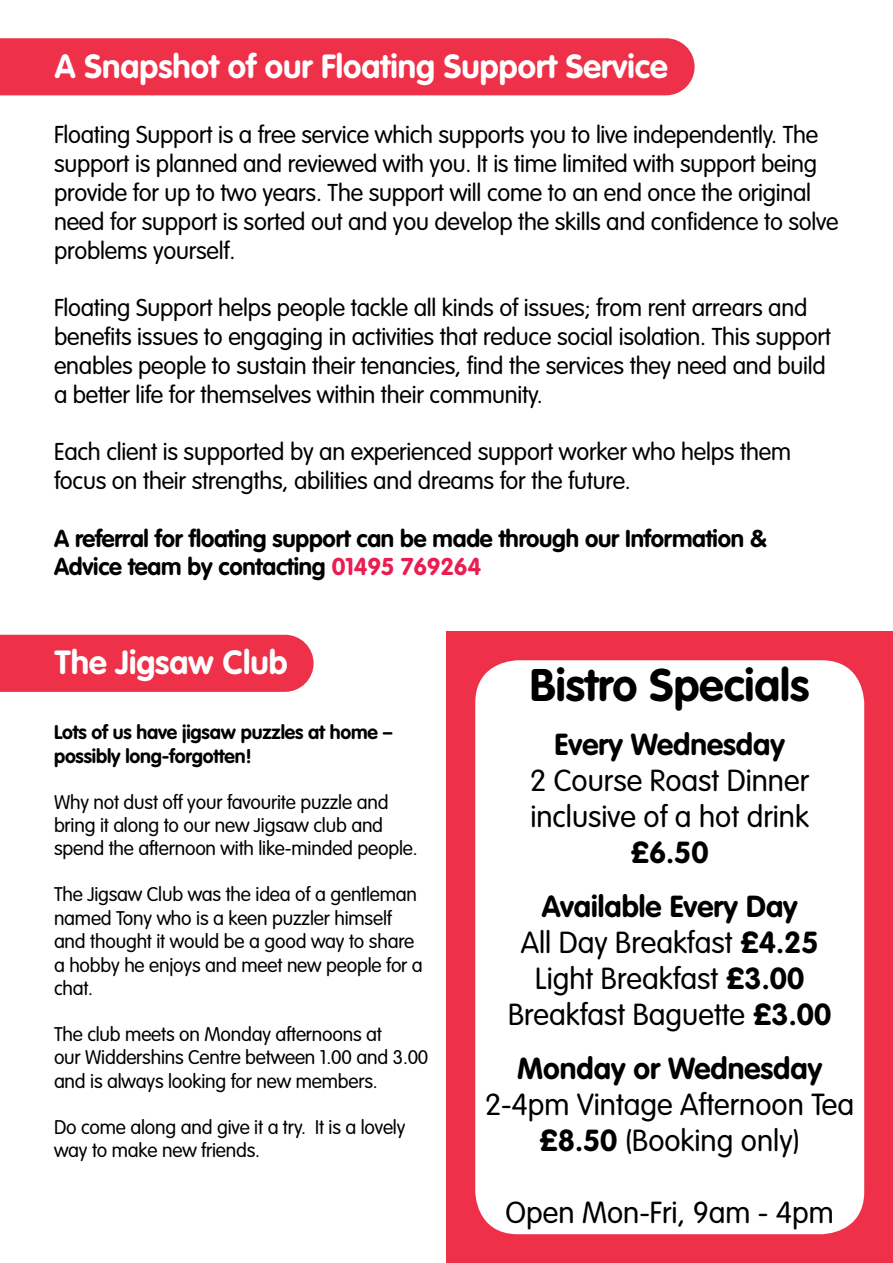
<style>
.page{position:relative;width:893px;height:1263px;background:#fff}
.page>*{position:absolute;margin:0;border:0;box-sizing:border-box;transform-origin:0 0}
.t1{font:700 45px "VAG Rounded";color:#000}
.t2{font:700 33px "VAG Rounded";color:#fff}
.t3{font:300 30px/36px "VAG Rounded";color:#000;text-align:center}
.t4{font:700 30px/54px "VAG Rounded";color:#000;text-align:center}
.t5{font:300 24px/28.8px "VAG Rounded";letter-spacing:-.01em;color:#000}
.t6{font:700 24px/28.8px "VAG Rounded";letter-spacing:-.01em;color:#000}
.t7{font:300 19.5px/23.4px "VAG Rounded";letter-spacing:-.01em;color:#000}
.t8{font:700 19.5px/23.4px "VAG Rounded";letter-spacing:-.01em;color:#000}
.s1{color:#eb1c50}
.s2{font-weight:700}
</style>
<div class="page">
<div style="left:0;top:38px;width:695px;height:57px;background:#ee3049"></div>
<div style="left:0;top:635px;width:314px;height:57px;background:#ee3049"></div>
<div style="left:446px;top:631px;width:447px;height:632px;background:#ee3049"></div>
<div style="left:475px;top:660px;width:389px;height:574px;background:#fff;border-radius:43px"></div>
<h2 class="t2" style="left:55px;top:47px;width:614px">A Snapshot of our Floating Support Service</h2>
<p class="t5" style="left:54px;top:121px;width:786px">Floating Support is a free service which supports you to live independently. The support is planned and reviewed with you. It is time limited with support being provide for up to two years. The support will come to an end once the original need for support is sorted out and you develop the skills and confidence to solve problems yourself.</p>
<p class="t5" style="left:54px;top:293px;width:779px">Floating Support helps people tackle all kinds of issues; from rent arrears and benefits issues to engaging in activities that reduce social isolation. This support enables people to sustain their tenancies, find the services they need and build a better life for themselves within their community.</p>
<p class="t5" style="left:54px;top:437px;width:738px">Each client is supported by an experienced support worker who helps them focus on their strengths, abilities and dreams for the future.</p>
<p class="t6" style="left:54px;top:524px;width:714px">A referral for floating support can be made through our Information &amp;<br>Advice team by contacting <span class="s1">01495 769264</span></p>
<h2 class="t2" style="left:55px;top:643px;width:234px">The Jigsaw Club</h2>
<p class="t8" style="left:54px;top:720px;width:340px">Lots of us have jigsaw puzzles at home – possibly long-forgotten!</p>
<p class="t7" style="left:54px;top:790px;width:365px">Why not dust off your favourite puzzle and bring it along to our new Jigsaw club and spend the afternoon with like-minded people.</p>
<p class="t7" style="left:54px;top:883px;width:370px">The Jigsaw Club was the idea of a gentleman named Tony who is a keen puzzler himself and thought it would be a good way to share a hobby he enjoys and meet new people for a chat.</p>
<p class="t7" style="left:54px;top:1022px;width:376px">The club meets on Monday afternoons at<br>our Widdershins Centre between 1.00 and 3.00 and is always looking for new members.</p>
<p class="t7" style="left:54px;top:1115px;width:353px">Do come along and give it a try. It is a lovely way to make new friends.</p>
<h1 class="t1" style="left:530px;top:658px;width:281px">Bistro Specials</h1>
<p class="t4" style="left:555px;top:717px;width:232px">Every Wednesday</p>
<p class="t3" style="left:530px;top:762px;width:280px;text-align:left">2 Course Roast Dinner inclusive of a hot drink</p>
<p class="t4" style="left:542px;top:825px;width:257px">£6.50<br>Available Every Day</p>
<p class="t3" style="left:508px;top:924px;width:325px">All Day Breakfast <span class="s2">£4.25<br></span>Light Breakfast <span class="s2">£3.00<br></span>Breakfast Baguette <span class="s2">£3.00</span></p>
<p class="t4" style="left:517px;top:1041px;width:306px">Monday or Wednesday</p>
<p class="t3" style="left:485px;top:1086px;width:370px">2-4pm Vintage Afternoon Tea <span class="s2">£8.50</span> (Booking only)</p>
<p class="t3" style="left:505px;top:1194px;width:330px">Open Mon-Fri, 9am - 4pm</p>
</div>
